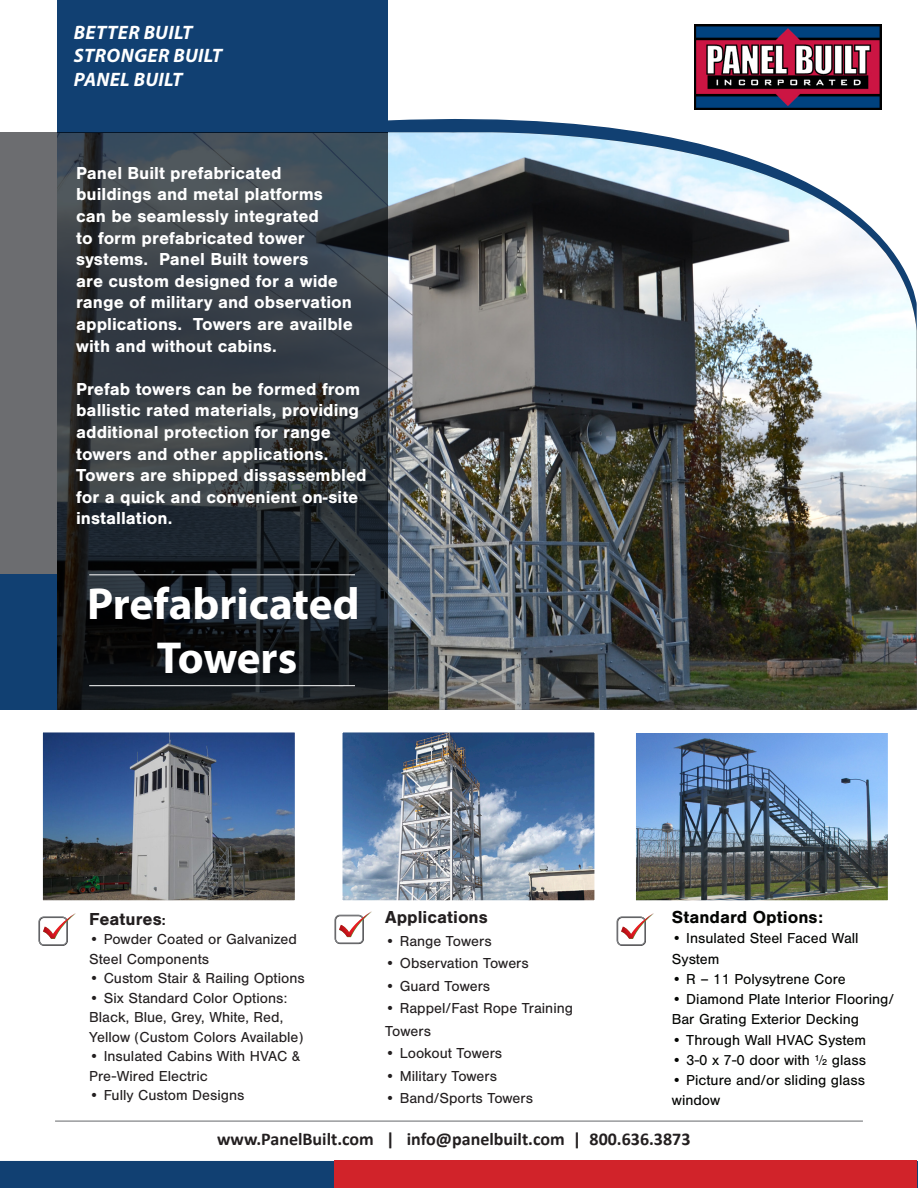
<style>
.page{position:relative;width:918px;height:1188px;background:#fff}
.page>*{position:absolute;margin:0;border:0;box-sizing:border-box;transform-origin:0 0}
.t1{font:700 45px "Myriad Pro";color:#fff}
.t2{font:italic 700 19.5px "Myriad Pro";letter-spacing:.02em;color:#fff}
.t3{font:700 18px/21.6px "Nimbus San";color:#fff}
.t4{font:700 18px "Calibri";color:#231f20}
.t5{font:700 18px "Nimbus San";color:#231f20}
.t6{font:700 18px "Nimbus San";color:#040503}
.t7{font:15px/19.5px "Nimbus San";color:#231f20}
.t8{font:15px/20.2px "Nimbus San";color:#040503}
.s1{font-size:15px}
</style>
<div class="page">
<svg style="left:388px;top:101px;width:494px;height:31px"></svg>
<img style="left:388px;top:132px;width:529px;height:578px">
<div style="left:0;top:132px;width:57px;height:477px;background:#6c6d70"></div>
<div style="left:0;top:575px;width:57px;height:135px;background:#114072"></div>
<div style="left:57px;top:0;width:331px;height:132px;background:#114072"></div>
<svg style="left:57px;top:132px;width:331px;height:578px;background:#2d3339"></svg>
<div style="left:0;top:1161px;width:918px;height:27px;background:#114072"></div>
<div style="left:334px;top:1161px;width:583px;height:27px;background:#d1232a"></div>
<hr style="left:55px;top:1121px;width:808px;height:1px;background:#76787b">
<svg style="left:38px;top:913px;width:38px;height:33px"></svg>
<svg style="left:617px;top:913px;width:37px;height:33px"></svg>
<img style="left:695px;top:24px;width:186px;height:86px">
<hr style="left:89px;top:685px;width:266px;height:1px;background:#fff">
<hr style="left:89px;top:574px;width:266px;height:1px;background:#fff">
<svg style="left:334px;top:911px;width:38px;height:33px"></svg>
<img style="left:343px;top:733px;width:251px;height:167px">
<div style="left:338px;top:728px;width:261px;height:177px;border:4px solid #fff"></div>
<img style="left:43px;top:733px;width:251px;height:167px">
<div style="left:38px;top:728px;width:261px;height:177px;border:4px solid #fff"></div>
<img style="left:636px;top:733px;width:251px;height:167px">
<p class="t2" style="left:74px;top:19px;width:120px">BETTER BUILT</p>
<p class="t2" style="left:74px;top:43px;width:150px">STRONGER BUILT</p>
<p class="t2" style="left:74px;top:66px;width:110px">PANEL BUILT</p>
<p class="t3" style="left:76px;top:162px;width:278px">Panel Built prefabricated buildings and metal platforms can be seamlessly integrated<br>to form prefabricated tower systems. Panel Built towers<br>are custom designed for a wide range of military and observation applications. Towers are availble with and without cabins.</p>
<p class="t3" style="left:76px;top:378px;width:292px">Prefab towers can be formed from ballistic rated materials, providing additional protection for range towers and other applications.<br>Towers are shipped dissassembled for a quick and convenient on-site installation.</p>
<p class="t1" style="left:87px;top:575px;width:274px">Prefabricated</p>
<p class="t1" style="left:157px;top:629px;width:142px">Towers</p>
<p class="t5" style="left:89px;top:909px;width:78px">Features<span class="s1">:</span></p>
<p class="t7" style="left:89px;top:930px;width:209px">• Powder Coated or Galvanized<br>Steel Components</p>
<p class="t7" style="left:89px;top:969px;width:217px">• Custom Stair &amp; Railing Options</p>
<p class="t7" style="left:89px;top:988px;width:216px">• Six Standard Color Options:<br>Black, Blue, Grey, White, Red,<br>Yellow (Custom Colors Available)</p>
<p class="t7" style="left:89px;top:1047px;width:213px">• Insulated Cabins With HVAC &amp;<br>Pre-Wired Electric</p>
<p class="t7" style="left:89px;top:1086px;width:157px">• Fully Custom Designs</p>
<p class="t5" style="left:385px;top:907px;width:104px">Applications</p>
<p class="t7" style="left:385px;top:931px;width:108px">• Range Towers</p>
<p class="t7" style="left:385px;top:954px;width:145px">• Observation Towers</p>
<p class="t7" style="left:385px;top:976px;width:106px">• Guard Towers</p>
<p class="t7" style="left:385px;top:997px;width:189px;line-height:22.5px">• Rappel/Fast Rope Training<br>Towers</p>
<p class="t7" style="left:385px;top:1044px;width:118px">• Lookout Towers</p>
<p class="t7" style="left:385px;top:1066px;width:113px">• Military Towers</p>
<p class="t7" style="left:385px;top:1089px;width:149px">• Band/Sports Towers</p>
<p class="t6" style="left:672px;top:907px;width:153px">Standard Options:</p>
<p class="t8" style="left:672px;top:929px;width:188px">• Insulated Steel Faced Wall<br>System</p>
<p class="t8" style="left:672px;top:969px;width:175px">• R – 11 Polysytrene Core</p>
<p class="t8" style="left:672px;top:989px;width:224px">• Diamond Plate Interior Flooring/<br>Bar Grating Exterior Decking</p>
<p class="t8" style="left:672px;top:1030px;width:196px">• Through Wall HVAC System</p>
<p class="t8" style="left:672px;top:1050px;width:196px">• 3-0 x 7-0 door with ½ glass</p>
<p class="t8" style="left:672px;top:1070px;width:195px">• Picture and/or sliding glass window</p>
<p class="t4" style="left:217px;top:1127px;width:475px">www.PanelBuilt.com | info@panelbuilt.com | 800.636.3873</p>
</div>
